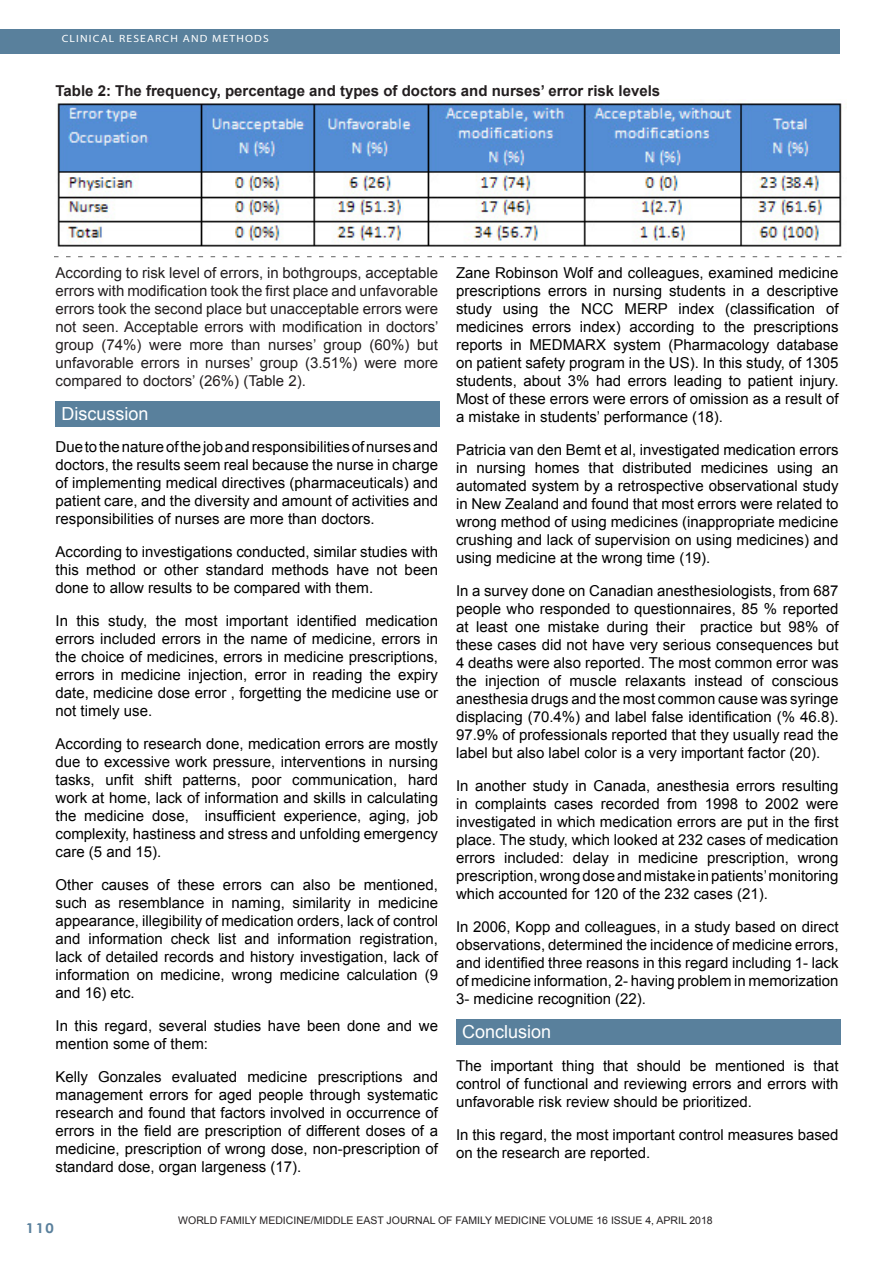
<style>
.page{position:relative;width:893px;height:1263px;background:#fff}
.page>*{position:absolute;margin:0;border:0;box-sizing:border-box;transform-origin:0 0}
.Footnote_Text{font:18px "Arial";color:#fff}
.Footnote_Text-2{font:15px/18px "Arial";color:#000100;text-align:justify}
.Footnote_Text-3{font:15px/18px "Arial";color:#231f20;text-align:justify}
.Footnote_Text-4{font:700 15px "Arial";color:#231f20}
.t1{font:700 13.5px "Century Gothic";color:#59809c;scale:1.1 1}
.Footnote_Text-5{font:10.5px "Arial";color:#231f20}
.t2{font:10.5px "Myriad";letter-spacing:.1em;color:#fff;scale:1.1 1}
</style>
<div class="page">
<div style="left:0;top:30px;width:840px;height:24px;background:#59809c"></div>
<div style="left:56px;top:401px;width:384px;height:25px;background:#59809c"></div>
<div style="left:456px;top:1019px;width:385px;height:25px;background:#59809c"></div>
<img style="left:57px;top:99px;width:789px;height:148px">
<svg style="left:54px;top:256px;width:788px;height:1px"></svg>
<p class="t2" style="left:62px;top:34px;width:190px">CLINICAL RESEARCH AND METHODS</p>
<p class="Footnote_Text-4" style="left:56px;top:81px;width:606px">Table 2: The frequency, percentage and types of doctors and nurses’ error risk levels</p>
<p class="Footnote_Text-3" style="left:56px;top:264px;width:385px">According to risk level of errors, in bothgroups, acceptable errors with modification took the first place and unfavorable errors took the second place but unacceptable errors were not seen. Acceptable errors with modification in doctors’ group (74%) were more than nurses’ group (60%) but unfavorable errors in nurses’ group (3.51%) were more compared to doctors’ (26%) (Table 2).</p>
<p class="Footnote_Text" style="left:62px;top:402px;width:89px">Discussion</p>
<p class="Footnote_Text-2" style="left:56px;top:437px;width:384px">Due to the nature of the job and responsibilities of nurses and doctors, the results seem real because the nurse in charge of implementing medical directives (pharmaceuticals) and patient care, and the diversity and amount of activities and responsibilities of nurses are more than doctors.</p>
<p class="Footnote_Text-2" style="left:56px;top:542px;width:384px">According to investigations conducted, similar studies with this method or other standard methods have not been done to allow results to be compared with them.</p>
<p class="Footnote_Text-2" style="left:56px;top:611px;width:384px">In this study, the most important identified medication errors included errors in the name of medicine, errors in the choice of medicines, errors in medicine prescriptions, errors in medicine injection, error in reading the expiry date, medicine dose error , forgetting the medicine use or not timely use.</p>
<p class="Footnote_Text-2" style="left:56px;top:734px;width:384px">According to research done, medication errors are mostly due to excessive work pressure, interventions in nursing tasks, unfit shift patterns, poor communication, hard work at home, lack of information and skills in calculating the medicine dose, insufficient experience, aging, job complexity, hastiness and stress and unfolding emergency care (5 and 15).</p>
<p class="Footnote_Text-2" style="left:56px;top:875px;width:384px">Other causes of these errors can also be mentioned, such as resemblance in naming, similarity in medicine appearance, illegibility of medication orders, lack of control and information check list and information registration, lack of detailed records and history investigation, lack of information on medicine, wrong medicine calculation (9 and 16) etc.</p>
<p class="Footnote_Text-2" style="left:56px;top:1016px;width:384px">In this regard, several studies have been done and we mention some of them:</p>
<p class="Footnote_Text-2" style="left:56px;top:1067px;width:384px">Kelly Gonzales evaluated medicine prescriptions and management errors for aged people through systematic research and found that factors involved in occurrence of errors in the field are prescription of different doses of a medicine, prescription of wrong dose, non-prescription of standard dose, organ largeness (17).</p>
<p class="Footnote_Text-2" style="left:456px;top:264px;width:384px">Zane Robinson Wolf and colleagues, examined medicine prescriptions errors in nursing students in a descriptive study using the NCC MERP index (classification of medicines errors index) according to the prescriptions reports in MEDMARX system (Pharmacology database on patient safety program in the US). In this study, of 1305 students, about 3% had errors leading to patient injury.<br>Most of these errors were errors of omission as a result of a mistake in students’ performance (18).</p>
<p class="Footnote_Text-2" style="left:456px;top:441px;width:384px">Patricia van den Bemt et al, investigated medication errors in nursing homes that distributed medicines using an automated system by a retrospective observational study in New Zealand and found that most errors were related to wrong method of using medicines (inappropriate medicine crushing and lack of supervision on using medicines) and using medicine at the wrong time (19).</p>
<p class="Footnote_Text-2" style="left:456px;top:582px;width:384px">In a survey done on Canadian anesthesiologists, from 687 people who responded to questionnaires, 85 % reported at least one mistake during their practice but 98% of these cases did not have very serious consequences but 4 deaths were also reported. The most common error was the injection of muscle relaxants instead of conscious anesthesia drugs and the most common cause was syringe displacing (70.4%) and label false identification (% 46.8).<br>97.9% of professionals reported that they usually read the label but also label color is a very important factor (20).</p>
<p class="Footnote_Text-2" style="left:456px;top:777px;width:384px">In another study in Canada, anesthesia errors resulting in complaints cases recorded from 1998 to 2002 were investigated in which medication errors are put in the first place. The study, which looked at 232 cases of medication errors included: delay in medicine prescription, wrong prescription, wrong dose and mistake in patients’ monitoring which accounted for 120 of the 232 cases (21).</p>
<p class="Footnote_Text-2" style="left:456px;top:918px;width:384px">In 2006, Kopp and colleagues, in a study based on direct observations, determined the incidence of medicine errors, and identified three reasons in this regard including 1- lack of medicine information, 2- having problem in memorization 3- medicine recognition (22).</p>
<p class="Footnote_Text" style="left:462px;top:1020px;width:91px">Conclusion</p>
<p class="Footnote_Text-2" style="left:456px;top:1057px;width:384px">The important thing that should be mentioned is that control of functional and reviewing errors and errors with unfavorable risk review should be prioritized.</p>
<p class="Footnote_Text-2" style="left:456px;top:1126px;width:384px">In this regard, the most important control measures based on the research are reported.</p>
<p class="t1" style="left:26px;top:1217px;width:27px">110</p>
<p class="Footnote_Text-5" style="left:160px;top:1214px;width:572px">WORLD FAMILY MEDICINE/MIDDLE EAST JOURNAL OF FAMILY MEDICINE VOLUME 15 ISSUE 10, DECEMBER 2017</p>
<p class="Footnote_Text-5" style="left:178px;top:1214px;width:536px">WORLD FAMILY MEDICINE/MIDDLE EAST JOURNAL OF FAMILY MEDICINE VOLUME 16 ISSUE 4, APRIL 2018</p>
</div>
